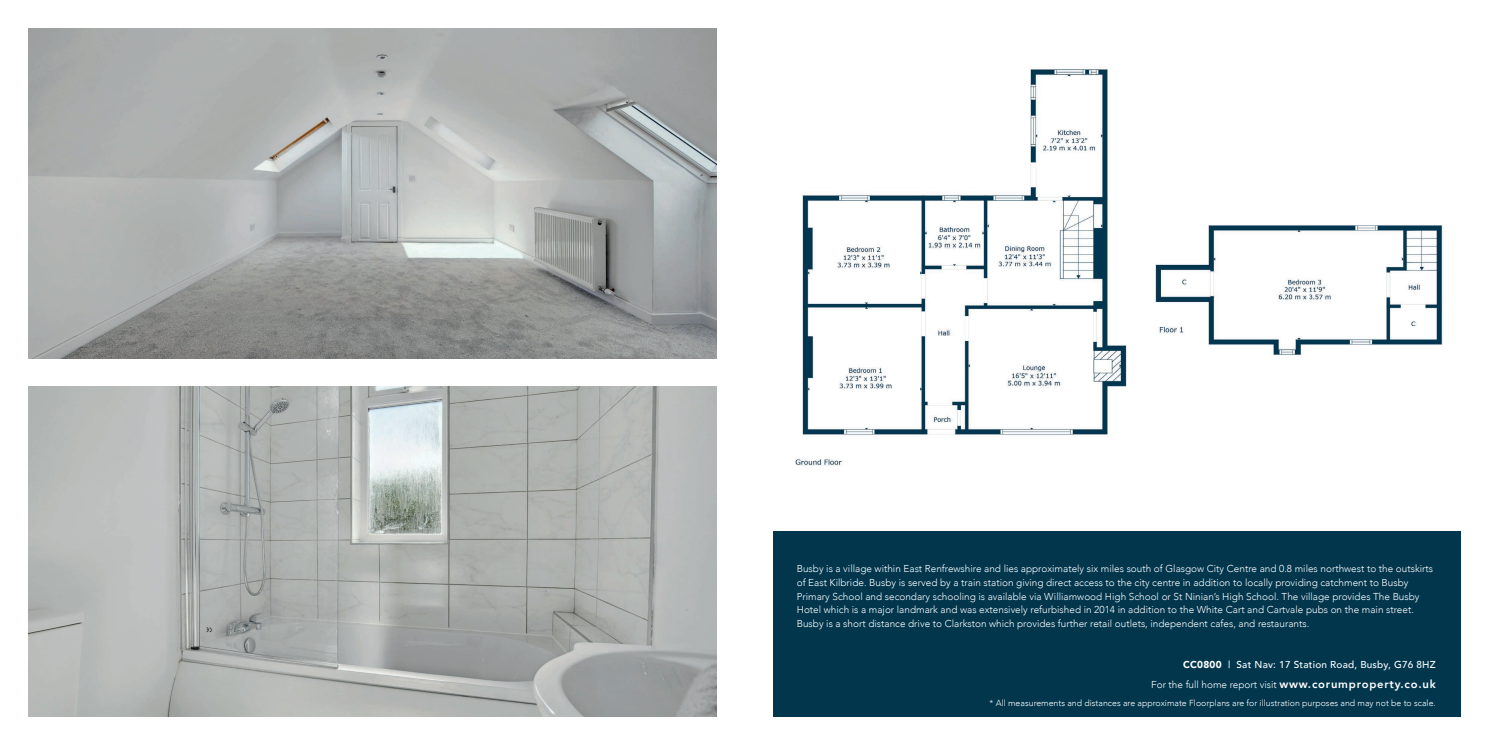
<style>
.page{position:relative;width:1489px;height:745px;background:#fff}
.page>*{position:absolute;margin:0;border:0;box-sizing:border-box;transform-origin:0 0}
.t1{font:300 10px/13.8px "Avenir";color:#fff}
.t2{font:500 10px "Avenir";letter-spacing:.02em;color:#fff}
.t3{font:300 8.75px "Avenir";color:#fff}
.s1{font-weight:900}
.s2{font-weight:800;font-size:11.25px}
</style>
<div class="page">
<img style="left:28px;top:28px;width:688px;height:330px">
<img style="left:28px;top:386px;width:688px;height:330px">
<img style="left:795px;top:68px;width:649px;height:398px">
<div style="left:772px;top:531px;width:688px;height:185px;background:#01364d"></div>
<p class="t1" style="left:796px;top:561px;width:638px">Busby is a village within East Renfrewshire and lies approximately six miles south of Glasgow City Centre and 0.8 miles northwest to the outskirts of East Kilbride. Busby is served by a train station giving direct access to the city centre in addition to locally providing catchment to Busby Primary School and secondary schooling is available via Williamwood High School or St Ninian’s High School. The village provides The Busby Hotel which is a major landmark and was extensively refurbished in 2014 in addition to the White Cart and Cartvale pubs on the main street.<br>Busby is a short distance drive to Clarkston which provides further retail outlets, independent cafes, and restaurants.</p>
<p class="t2" style="left:1183px;top:655px;width:254px"><span class="s1">CC0800</span> | Sat Nav: 17 Station Road, Busby, G76 8HZ</p>
<p class="t1" style="left:1151px;top:677px;width:286px">For the full home report visit <span class="s2">www.corumproperty.co.uk</span></p>
<p class="t3" style="left:989px;top:697px;width:448px">* All measurements and distances are approximate Floorplans are for illustration purposes and may not be to scale.</p>
</div>
